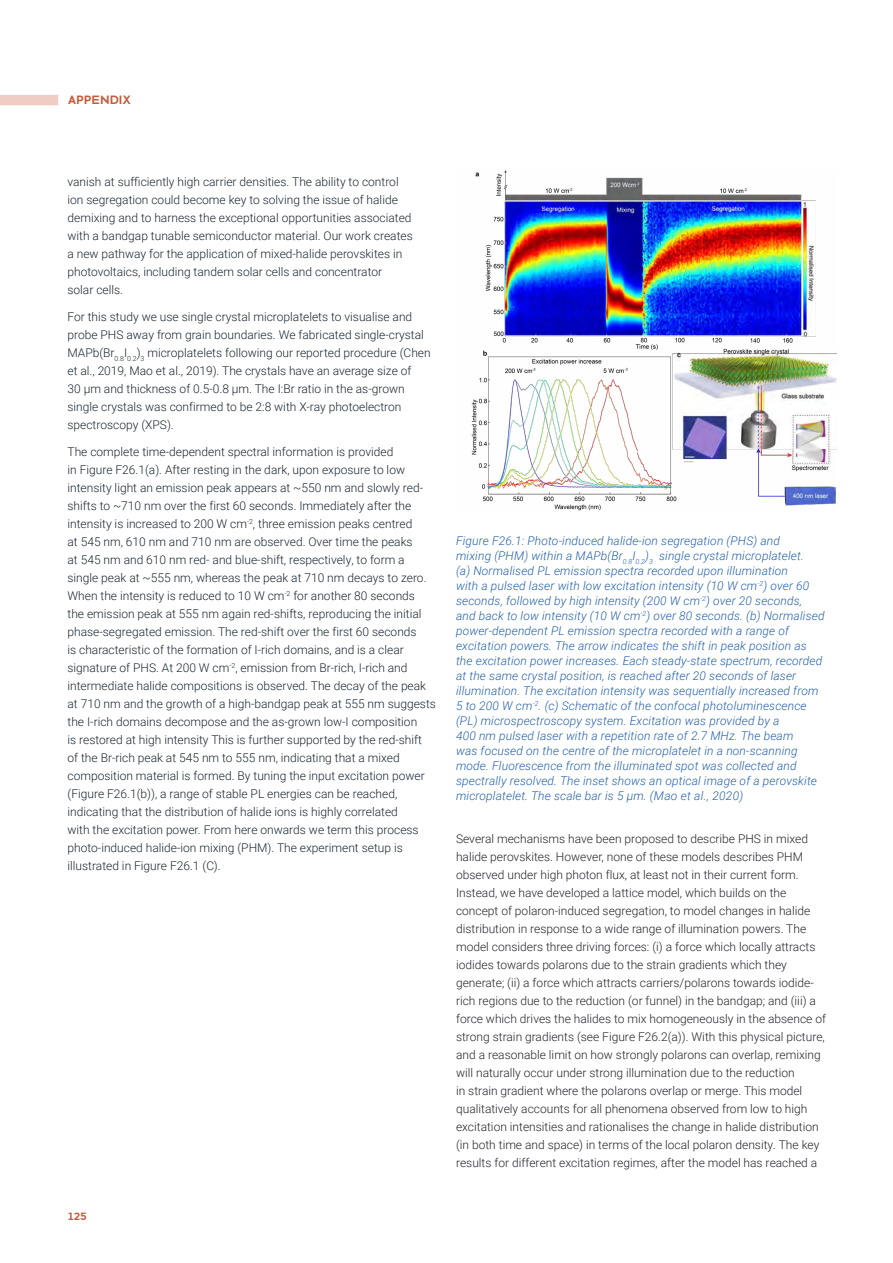
<style>
.page{position:relative;width:893px;height:1263px;background:#fff}
.page>*{position:absolute;margin:0;border:0;box-sizing:border-box;transform-origin:0 0}
.t1{font:300 12px/18px "Roboto";color:#1b2630}
.t2{font:300 12px/18px "Roboto";color:#24252c}
.t3{font:italic 300 12px/15px "Roboto";letter-spacing:.01em;color:#2460ad}
.t4{font:700 12px "Clancy";color:#ca5a3b}
.t5{font:700 10.5px "Clancy";color:#ca5a3b}
</style>
<div class="page">
<div style="left:0;top:95px;width:58px;height:10px;background:#efcdc4"></div>
<img style="left:471px;top:170px;width:365px;height:341px">
<p class="t4" style="left:68px;top:93px;width:64px">APPENDIX</p>
<p class="t1" style="left:68px;top:172px;width:347px">vanish at sufficiently high carrier densities. The ability to control ion segregation could become key to solving the issue of halide demixing and to harness the exceptional opportunities associated with a bandgap tunable semiconductor material. Our work creates a new pathway for the application of mixed-halide perovskites in photovoltaics, including tandem solar cells and concentrator<br>solar cells.</p>
<p class="t1" style="left:68px;top:307px;width:365px">For this study we use single crystal microplatelets to visualise and probe PHS away from grain boundaries. We fabricated single-crystal MAPb(Br<sub>0.8</sub>I<sub>0.2</sub>)<sub>3</sub> microplatelets following our reported procedure (Chen et al., 2019, Mao et al., 2019). The crystals have an average size of<br>30 µm and thickness of 0.5-0.8 µm. The I:Br ratio in the as-grown single crystals was confirmed to be 2:8 with X-ray photoelectron spectroscopy (XPS).</p>
<p class="t1" style="left:67px;top:442px;width:370px">The complete time-dependent spectral information is provided<br>in Figure F26.1(a). After resting in the dark, upon exposure to low intensity light an emission peak appears at ~550 nm and slowly red&shy;shifts to ~710 nm over the first 60 seconds. Immediately after the intensity is increased to 200 W cm<sup>-2</sup>, three emission peaks centred<br>at 545 nm, 610 nm and 710 nm are observed. Over time the peaks<br>at 545 nm and 610 nm red- and blue-shift, respectively, to form a single peak at ~555 nm, whereas the peak at 710 nm decays to zero.<br>When the intensity is reduced to 10 W cm<sup>-2</sup> for another 80 seconds<br>the emission peak at 555 nm again red-shifts, reproducing the initial phase-segregated emission. The red-shift over the first 60 seconds<br>is characteristic of the formation of I-rich domains, and is a clear signature of PHS. At 200 W cm<sup>-2</sup>, emission from Br-rich, I-rich and intermediate halide compositions is observed. The decay of the peak at 710 nm and the growth of a high-bandgap peak at 555 nm suggests the I-rich domains decompose and the as-grown low-I composition<br>is restored at high intensity This is further supported by the red-shift<br>of the Br-rich peak at 545 nm to 555 nm, indicating that a mixed composition material is formed. By tuning the input excitation power (Figure F26.1(b)), a range of stable PL energies can be reached, indicating that the distribution of halide ions is highly correlated<br>with the excitation power. From here onwards we term this process photo-induced halide-ion mixing (PHM). The experiment setup is illustrated in Figure F26.1 (C).</p>
<p class="t5" style="left:68px;top:1210px;width:20px">125</p>
<p class="t3" style="left:456px;top:532px;width:370px">Figure F26.1: Photo-induced halide-ion segregation (PHS) and<br>mixing (PHM) within a MAPb(Br<sub>0.8</sub>I<sub>0.2</sub>)<sub>3</sub> single crystal microplatelet.<br>(a) Normalised PL emission spectra recorded upon illumination<br>with a pulsed laser with low excitation intensity (10 W cm<sup>-2</sup>) over 60 seconds, followed by high intensity (200 W cm<sup>-2</sup>) over 20 seconds, and back to low intensity (10 W cm<sup>-2</sup>) over 80 seconds. (b) Normalised power-dependent PL emission spectra recorded with a range of excitation powers. The arrow indicates the shift in peak position as the excitation power increases. Each steady-state spectrum, recorded at the same crystal position, is reached after 20 seconds of laser illumination. The excitation intensity was sequentially increased from 5 to 200 W cm<sup>-2</sup>. (c) Schematic of the confocal photoluminescence (PL) microspectroscopy system. Excitation was provided by a<br>400 nm pulsed laser with a repetition rate of 2.7 MHz. The beam<br>was focused on the centre of the microplatelet in a non-scanning mode. Fluorescence from the illuminated spot was collected and spectrally resolved. The inset shows an optical image of a perovskite microplatelet. The scale bar is 5 µm. (Mao et al., 2020)</p>
<p class="t2" style="left:456px;top:829px;width:371px">Several mechanisms have been proposed to describe PHS in mixed halide perovskites. However, none of these models describes PHM observed under high photon flux, at least not in their current form.<br>Instead, we have developed a lattice model, which builds on the concept of polaron-induced segregation, to model changes in halide distribution in response to a wide range of illumination powers. The model considers three driving forces: (i) a force which locally attracts iodides towards polarons due to the strain gradients which they generate; (ii) a force which attracts carriers/polarons towards iodide&shy;rich regions due to the reduction (or funnel) in the bandgap; and (iii) a force which drives the halides to mix homogeneously in the absence of strong strain gradients (see Figure F26.2(a)). With this physical picture, and a reasonable limit on how strongly polarons can overlap, remixing will naturally occur under strong illumination due to the reduction<br>in strain gradient where the polarons overlap or merge. This model qualitatively accounts for all phenomena observed from low to high excitation intensities and rationalises the change in halide distribution (in both time and space) in terms of the local polaron density. The key results for different excitation regimes, after the model has reached a</p>
</div>
